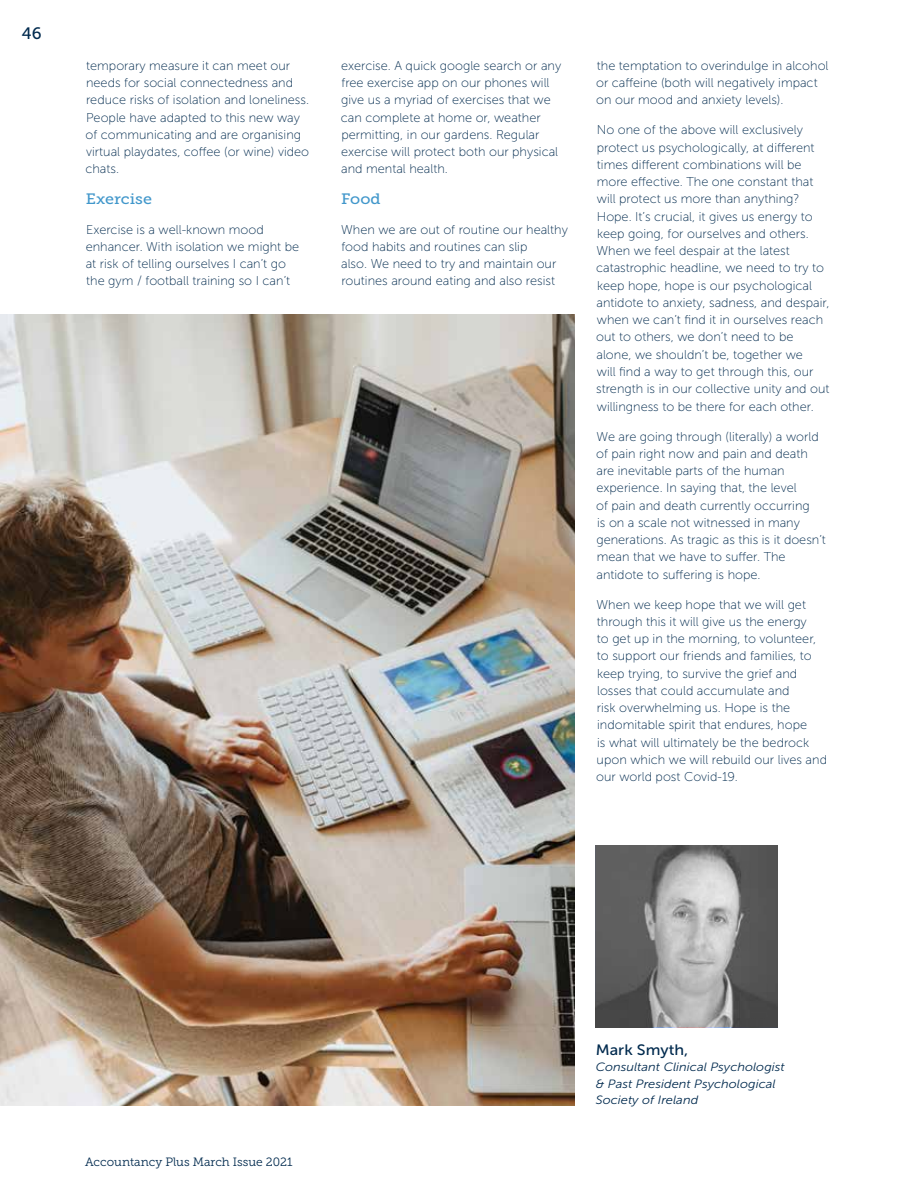
<style>
.page{position:relative;width:915px;height:1191px;background:#fff}
.page>*{position:absolute;margin:0;border:0;box-sizing:border-box;transform-origin:0 0}
.t1{font:16.5px "Museo Slab 500";color:#002a4e}
.t2{font:15px "Museo Slab 500";color:#4197cb;scale:1.07 1}
.t3{font:15px "Museo Sans 500";color:#002a4e;scale:1.07 1}
.t4{font:12.75px/17.2px "Museo Sans 100";color:#002a4e}
.t5{font:italic 12px/16.5px "Museo Sans 300";color:#002a4e;scale:1.07 1}
.t6{font:12px "Museo Slab 300";color:#002a4e}
</style>
<div class="page">
<img style="left:0;top:315px;width:574px;height:791px">
<img style="left:595px;top:845px;width:182px;height:182px">
<p class="t1" style="left:22px;top:24px;width:21px">46</p>
<p class="t4" style="left:85px;top:57px;width:225px">temporary measure it can meet our needs for social connectedness and reduce risks of isolation and loneliness.<br>People have adapted to this new way of communicating and are organising virtual playdates, coffee (or wine) video chats.</p>
<p class="t2" style="left:86px;top:190px;width:63px">Exercise</p>
<p class="t4" style="left:86px;top:221px;width:215px">Exercise is a well-known mood enhancer. With isolation we might be at risk of telling ourselves I can’t go the gym / football training so I can’t</p>
<p class="t4" style="left:340px;top:57px;width:222px">exercise. A quick google search or any free exercise app on our phones will give us a myriad of exercises that we can complete at home or, weather permitting, in our gardens. Regular exercise will protect both our physical and mental health.</p>
<p class="t2" style="left:341px;top:190px;width:38px">Food</p>
<p class="t4" style="left:341px;top:221px;width:228px">When we are out of routine our healthy food habits and routines can slip<br>also. We need to try and maintain our routines around eating and also resist</p>
<p class="t4" style="left:596px;top:57px;width:234px">the temptation to overindulge in alcohol or caffeine (both will negatively impact on our mood and anxiety levels).</p>
<p class="t4" style="left:596px;top:121px;width:235px">No one of the above will exclusively protect us psychologically, at different times different combinations will be more effective. The one constant that will protect us more than anything?<br>Hope. It’s crucial, it gives us energy to keep going, for ourselves and others.<br>When we feel despair at the latest catastrophic headline, we need to try to keep hope, hope is our psychological antidote to anxiety, sadness, and despair, when we can’t find it in ourselves reach out to others, we don’t need to be alone, we shouldn’t be, together we<br>will find a way to get through this, our strength is in our collective unity and out willingness to be there for each other.</p>
<p class="t4" style="left:596px;top:427px;width:231px">We are going through (literally) a world of pain right now and pain and death are inevitable parts of the human experience. In saying that, the level<br>of pain and death currently occurring<br>is on a scale not witnessed in many generations. As tragic as this is it doesn’t mean that we have to suffer. The antidote to suffering is hope.</p>
<p class="t4" style="left:596px;top:596px;width:232px">When we keep hope that we will get through this it will give us the energy<br>to get up in the morning, to volunteer, to support our friends and families, to keep trying, to survive the grief and losses that could accumulate and<br>risk overwhelming us. Hope is the indomitable spirit that endures, hope<br>is what will ultimately be the bedrock upon which we will rebuild our lives and our world post Covid-19.</p>
<p class="t6" style="left:85px;top:1155px;width:209px">Accountancy Plus March Issue 2021</p>
<p class="t3" style="left:595px;top:1041px;width:88px">Mark Smyth,</p>
<p class="t5" style="left:595px;top:1058px;width:178px">Consultant Clinical Psychologist &amp; Past President Psychological<br>Society of Ireland</p>
</div>
